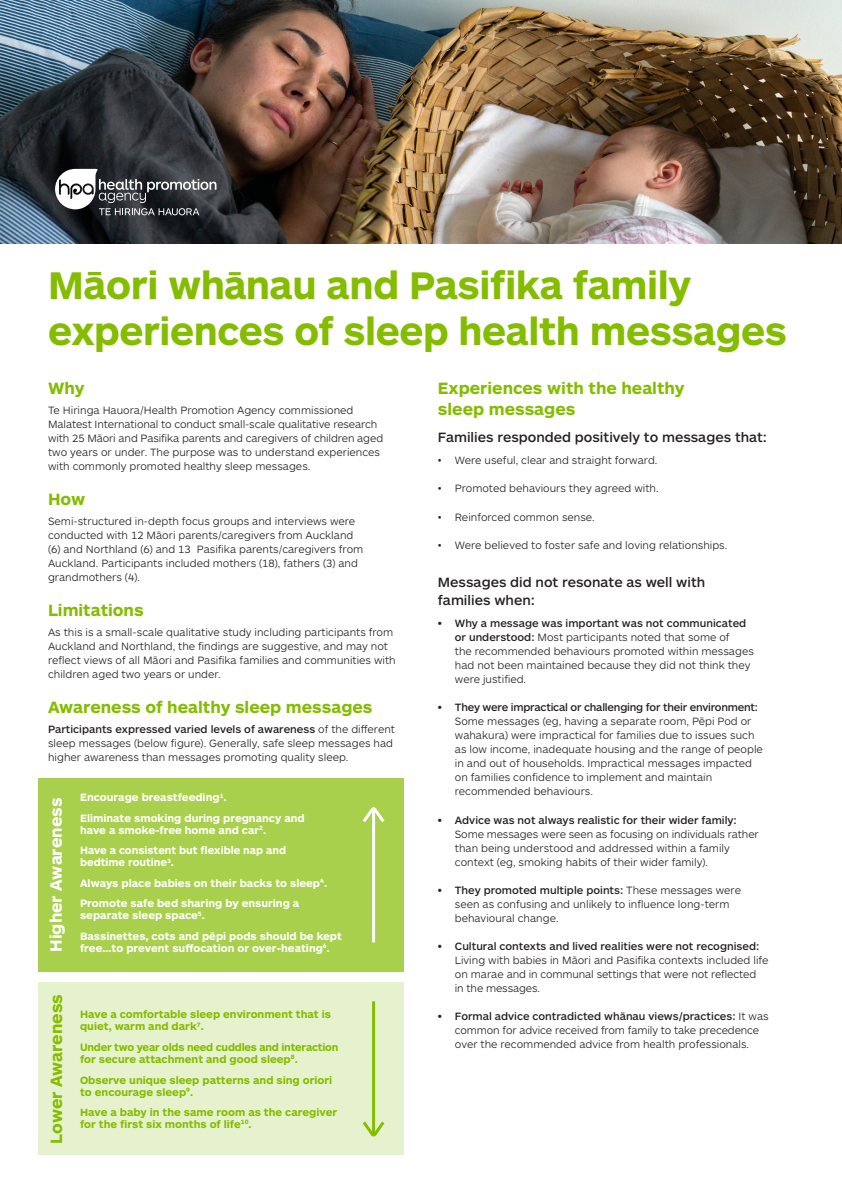
<style>
.page{position:relative;width:842px;height:1191px;background:#fff}
.page>*{position:absolute;margin:0;border:0;box-sizing:border-box;transform-origin:0 0}
.Heading{font:700 40px/46px "ARS Maquette Pro";letter-spacing:-.01em;color:#84bd00}
.Sub_Heading{font:700 17px/21px "ARS Maquette Pro";color:#84bd00}
.Sub_Heading-2{font:700 17px "ARS Maquette Pro";color:#fff}
.Sub_Sub_Heading{font:500 14px/18px "ARS Maquette Pro";color:#231f20}
.Body{font:300 11px/14px "ARS Maquette Pro";color:#231f20}
.Body-2{font:700 11px/12px "ARS Maquette Pro";color:#fff}
.Body-3{font:700 11px/12px "ARS Maquette Pro";color:#84bd00}
.Body-4{font:700 11px/12px "ARS Maquette Pro";letter-spacing:-.02em;color:#84bd00}
.s1{font-weight:500}
</style>
<div class="page">
<img style="left:0;top:0;width:842px;height:244px">
<svg style="left:55px;top:169px;width:161px;height:46px"></svg>
<div style="left:38px;top:982px;width:366px;height:173px;background:#e6f2cd"></div>
<div style="left:38px;top:778px;width:366px;height:193px;background:#a9d04d"></div>
<hr style="left:372px;top:807px;width:3px;height:135px;background:#fff">
<svg style="left:362px;top:807px;width:23px;height:18px"></svg>
<hr style="left:372px;top:1001px;width:3px;height:135px;background:#84bd00">
<svg style="left:362px;top:1118px;width:23px;height:19px"></svg>
<p class="Heading" style="left:48px;top:260px;width:740px">Māori whānau and Pasifika family experiences of sleep health messages</p>
<p class="Sub_Heading" style="left:48px;top:377px;width:38px">Why</p>
<p class="Body" style="left:48px;top:402px;width:337px">Te Hiringa Hauora/Health Promotion Agency commissioned Malatest International to conduct small-scale qualitative research with 25 Māori and Pasifika parents and caregivers of children aged two years or under. The purpose was to understand experiences with commonly promoted healthy sleep messages.</p>
<p class="Sub_Heading" style="left:48px;top:488px;width:39px">How</p>
<p class="Body" style="left:48px;top:513px;width:317px">Semi-structured in-depth focus groups and interviews were conducted with 12 Māori parents/caregivers from Auckland (6) and Northland (6) and 13 Pasifika parents/caregivers from Auckland. Participants included mothers (18), fathers (3) and grandmothers (4).</p>
<p class="Sub_Heading" style="left:48px;top:598px;width:97px">Limitations</p>
<p class="Body" style="left:48px;top:624px;width:349px">As this is a small-scale qualitative study including participants from Auckland and Northland, the findings are suggestive, and may not reflect views of all Māori and Pasifika families and communities with children aged two years or under.</p>
<p class="Sub_Heading" style="left:48px;top:695px;width:326px">Awareness of healthy sleep messages</p>
<p class="Body" style="left:48px;top:721px;width:348px"><span class="s1">Participants expressed varied levels of awareness</span> of the different sleep messages (below figure). Generally, safe sleep messages had higher awareness than messages promoting quality sleep.</p>
<p class="Sub_Heading" style="left:438px;top:377px;width:248px">Experiences with the healthy sleep messages</p>
<p class="Sub_Sub_Heading" style="left:438px;top:427px;width:331px">Families responded positively to messages that:</p>
<p class="Body" style="left:438px;top:453px;width:221px">• Were useful, clear and straight forward.</p>
<p class="Body" style="left:438px;top:481px;width:222px">• Promoted behaviours they agreed with.</p>
<p class="Body" style="left:438px;top:509px;width:158px">• Reinforced common sense.</p>
<p class="Body" style="left:438px;top:537px;width:291px">• Were believed to foster safe and loving relationships.</p>
<p class="Sub_Sub_Heading" style="left:438px;top:572px;width:269px">Messages did not resonate as well with families when:</p>
<p class="Body" style="left:455px;top:616px;width:300px;text-indent:-17px"><span class="s1">• Why a message was important was not communicated or understood:</span> Most participants noted that some of<br>the recommended behaviours promoted within messages had not been maintained because they did not think they were justified.</p>
<p class="Body" style="left:455px;top:700px;width:310px;text-indent:-17px"><span class="s1">• They were impractical or challenging for their environment:<br></span>Some messages (eg, having a separate room, Pēpi Pod or wahakura) were impractical for families due to issues such as low income, inadequate housing and the range of people in and out of households. Impractical messages impacted on families confidence to implement and maintain recommended behaviours.</p>
<p class="Body" style="left:455px;top:812px;width:305px;text-indent:-17px"><span class="s1">• Advice was not always realistic for their wider family:<br></span>Some messages were seen as focusing on individuals rather than being understood and addressed within a family context (eg, smoking habits of their wider family).</p>
<p class="Body" style="left:455px;top:882px;width:288px;text-indent:-17px"><span class="s1">• They promoted multiple points:</span> These messages were seen as confusing and unlikely to influence long-term behavioural change.</p>
<p class="Body" style="left:455px;top:938px;width:315px;text-indent:-17px"><span class="s1">• Cultural contexts and lived realities were not recognised:<br></span>Living with babies in Māori and Pasifika contexts included life on marae and in communal settings that were not reflected<br>in the messages.</p>
<p class="Body" style="left:455px;top:1008px;width:315px;text-indent:-17px"><span class="s1">• Formal advice contradicted whānau views/practices:</span> It was common for advice received from family to take precedence over the recommended advice from health professionals.</p>
<p class="Body-2" style="left:80px;top:790px;width:148px">Encourage breastfeeding<sup>1</sup>.</p>
<p class="Body-2" style="left:80px;top:811px;width:226px">Eliminate smoking during pregnancy and have a smoke-free home and car<sup>2</sup>.</p>
<p class="Body-2" style="left:80px;top:843px;width:208px">Have a consistent but flexible nap and bedtime routine<sup>3</sup>.</p>
<p class="Body-2" style="left:80px;top:876px;width:248px">Always place babies on their backs to sleep<sup>4</sup>.</p>
<p class="Body-2" style="left:80px;top:896px;width:221px">Promote safe bed sharing by ensuring a separate sleep space<sup>5</sup>.</p>
<p class="Body-2" style="left:80px;top:929px;width:263px">Bassinettes, cots and pēpi pods should be kept free...to prevent suffocation or over-heating<sup>6</sup>.</p>
<p class="Sub_Heading-2" style="left:45px;top:952px;width:155px;rotate:-90deg">Higher Awareness</p>
<p class="Sub_Heading" style="left:45px;top:1143px;width:151px;rotate:-90deg">Lower Awareness</p>
<p class="Body-3" style="left:80px;top:1008px;width:252px">Have a comfortable sleep environment that is quiet, warm and dark<sup>7</sup>.</p>
<p class="Body-4" style="left:80px;top:1040px;width:260px">Under two year olds need cuddles and interaction for secure attachment and good sleep<sup>8</sup>.</p>
<p class="Body-3" style="left:80px;top:1073px;width:254px">Observe unique sleep patterns and sing oriori to encourage sleep<sup>9</sup>.</p>
<p class="Body-3" style="left:80px;top:1105px;width:259px">Have a baby in the same room as the caregiver for the first six months of life<sup>10</sup>.</p>
</div>
